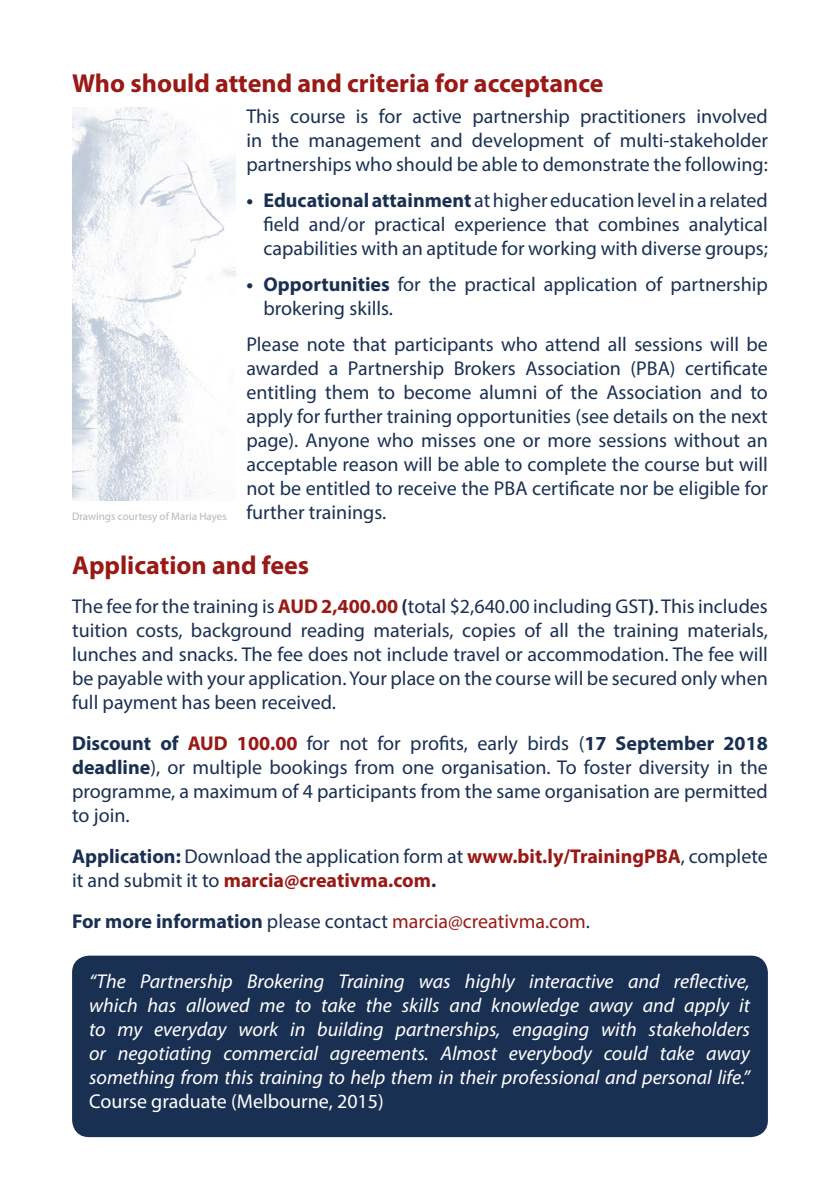
<style>
.page{position:relative;width:840px;height:1191px;background:#fff}
.page>*{position:absolute;margin:0;border:0;box-sizing:border-box;transform-origin:0 0}
.t1{font:700 26px "Myriad Pro";color:#991915}
.t2{font:20px/24px "Myriad Pro";color:#1a3052;text-align:justify}
.t3{font:italic 20px/24px "Myriad Pro";color:#fff;text-align:justify}
.t4{font:20px "Myriad Pro";color:#991915}
.t5{font:11px "Myriad Pro";color:#b6b7bb}
.s1{font-weight:700}
.s2{font-weight:700;color:#991915}
.s3{font-weight:700;color:#1a3052}
.s4{color:#1a3052}
.s5{font-style:normal}
</style>
<div class="page">
<img style="left:72px;top:108px;width:163px;height:392px">
<div style="left:72px;top:955px;width:695px;height:182px;background:#1a3052;border-radius:17px"></div>
<p class="t1" style="left:72px;top:66px;width:532px">Who should attend and criteria for acceptance</p>
<p class="t2" style="left:246px;top:104px;width:522px">This course is for active partnership practitioners involved in the management and development of multi-stakeholder partnerships who should be able to demonstrate the following:</p>
<p class="t2" style="left:263px;top:188px;width:505px;text-indent:-17px"><span class="s1">• Educational attainment</span> at higher education level in a related field and/or practical experience that combines analytical capabilities with an aptitude for working with diverse groups;</p>
<p class="t2" style="left:263px;top:272px;width:505px;text-indent:-17px"><span class="s1">• Opportunities</span> for the practical application of partnership brokering skills.</p>
<p class="t2" style="left:246px;top:332px;width:523px">Please note that participants who attend all sessions will be awarded a Partnership Brokers Association (PBA) certificate entitling them to become alumni of the Association and to apply for further training opportunities (see details on the next page). Anyone who misses one or more sessions without an acceptable reason will be able to complete the course but will not be entitled to receive the PBA certificate nor be eligible for</p>
<p class="t5" style="left:72px;top:509px;width:156px">Drawings courtesy of Maria Hayes</p>
<p class="t2" style="left:246px;top:500px;width:141px">further trainings.</p>
<p class="t1" style="left:72px;top:548px;width:238px">Application and fees</p>
<p class="t2" style="left:72px;top:594px;width:697px">The fee for the training is <span class="s2">AUD 2,400.00</span> <span class="s1">(</span>total $2,640.00 including GST<span class="s1">)</span>. This includes tuition costs, background reading materials, copies of all the training materials, lunches and snacks. The fee does not include travel or accommodation. The fee will be payable with your application. Your place on the course will be secured only when full payment has been received.</p>
<p class="t2" style="left:72px;top:731px;width:697px"><span class="s1">Discount of</span> <span class="s2">AUD 100.00</span> for not for profits, early birds (<span class="s1">17 September 2018 deadline</span>), or multiple bookings from one organisation. To foster diversity in the programme, a maximum of 4 participants from the same organisation are permitted to join.</p>
<p class="t2" style="left:72px;top:844px;width:697px"><span class="s1">Application:</span> Download the application form at <span class="s2">www.bit.ly/TrainingPBA</span>, complete it and submit it to <span class="s2">marcia@creativma.com</span><span class="s1">.</span></p>
<p class="t4" style="left:72px;top:909px;width:519px"><span class="s3">For more information</span> <span class="s4">please contact</span> marcia@creativma.com<span class="s4">.</span></p>
<p class="t3" style="left:89px;top:968px;width:662px">“The Partnership Brokering Training was highly interactive and reflective, which has allowed me to take the skills and knowledge away and apply it to my everyday work in building partnerships, engaging with stakeholders or negotiating commercial agreements. Almost everybody could take away something from this training to help them in their professional and personal life.” <span class="s5">Course graduate (Melbourne, 2015)</span></p>
</div>
